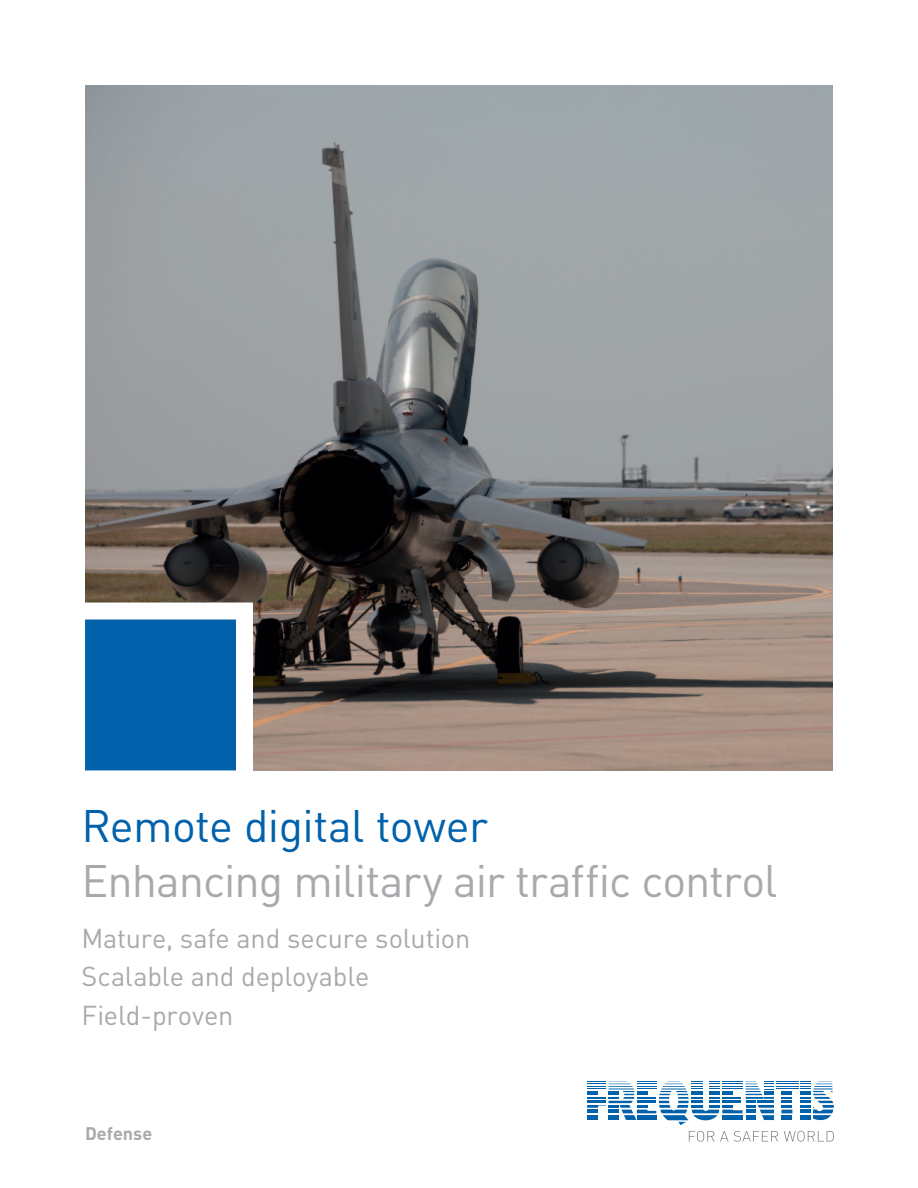
<style>
.page{position:relative;width:918px;height:1188px;background:#fff}
.page>*{position:absolute;margin:0;border:0;box-sizing:border-box;transform-origin:0 0}
.t1{font:45px "DINOT";letter-spacing:-.025em;color:#a8a9ad}
.t2{font:45px "DINOT";letter-spacing:-.015em;color:#0161aa}
.t3{font:27px/38.2px "DINOT";letter-spacing:-.005em;color:#a8a9ad}
.t4{font:700 18px "DINOT";letter-spacing:.005em;color:#a8a9ad}
</style>
<div class="page">
<svg style="left:689px;top:1131px;width:145px;height:11px"></svg>
<svg style="left:587px;top:1083px;width:247px;height:42px"></svg>
<img style="left:85px;top:85px;width:748px;height:685px">
<div style="left:68px;top:603px;width:185px;height:184px;background:#0161aa;border:17px solid #fff"></div>
<h1 class="t2" style="left:81px;top:791px;width:408px">Remote digital tower</h1>
<h1 class="t1" style="left:81px;top:847px;width:698px">Enhancing military air traffic control</h1>
<p class="t3" style="left:81px;top:918px;width:390px">Mature, safe and secure solution<br>Scalable and deployable<br>Field-proven</p>
<p class="t4" style="left:85px;top:1119px;width:69px">Defense</p>
</div>
